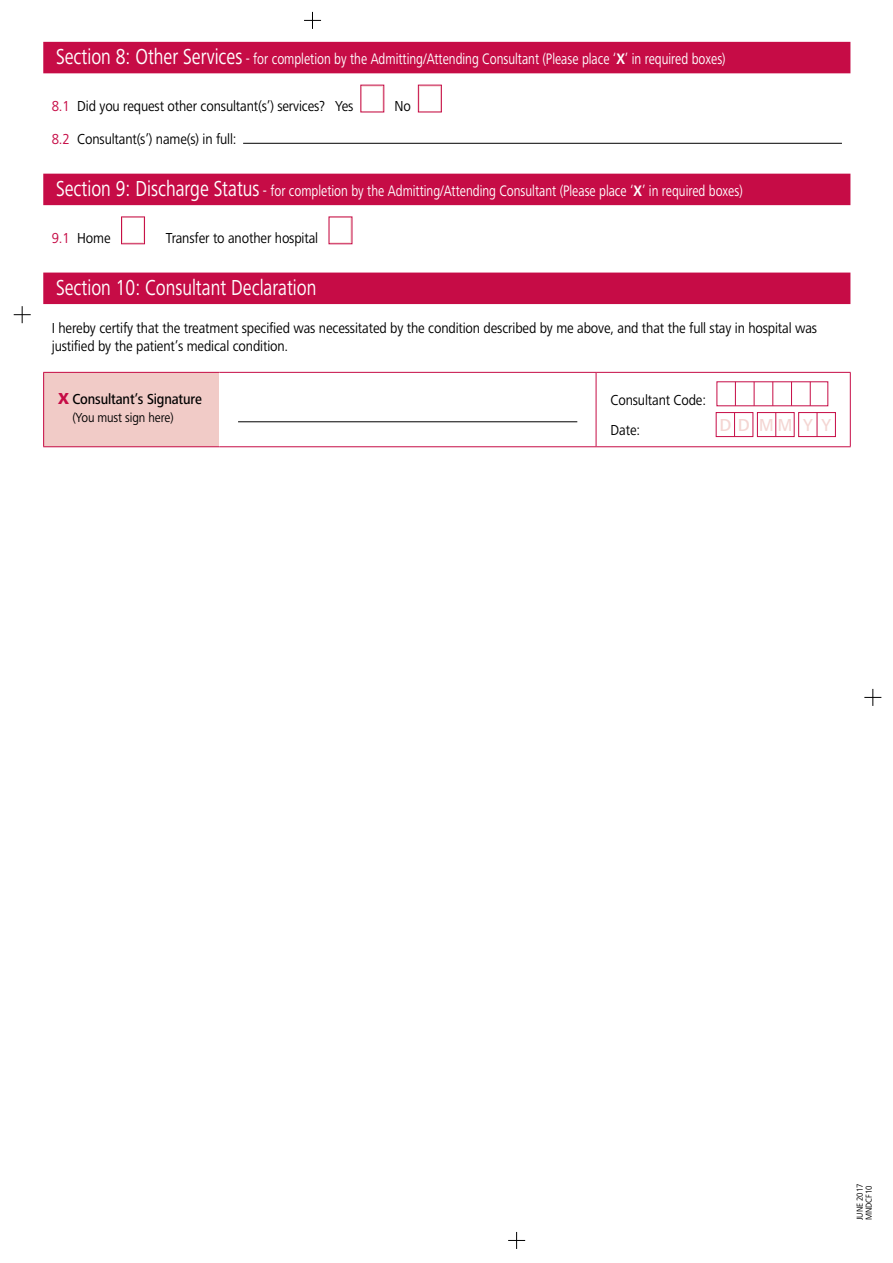
<style>
.page{position:relative;width:893px;height:1263px;background:#fff}
.page>*{position:absolute;margin:0;border:0;box-sizing:border-box;transform-origin:0 0}
.t1{font:22.5px "Frutiger Next LT";color:#fff;scale:.8 1}
.t2{font:500 18px "Frutiger Next LT";letter-spacing:.435em;color:#f4d6d3}
.t3{font:15.75px "Frutiger Next LT";color:#fff;scale:.8 1}
.t4{font:15px/18px "Frutiger Next LT";letter-spacing:-.01em;color:#000;scale:.9 1}
.t5{font:500 15px "Frutiger Next LT";letter-spacing:-.01em;color:#000;scale:.9 1}
.t6{font:13.5px "Frutiger Next LT";letter-spacing:-.01em;color:#000;scale:.9 1}
.t7{font:9px/9px "Frutiger Next LT";letter-spacing:-.01em;color:#000;scale:.9 1}
.s1{font-size:22.5px}
.s2{font-weight:700}
.s3{color:#c60c46}
.s4{font-weight:800;font-size:16.5px;color:#c60c46}
</style>
<div class="page">
<div style="left:43px;top:42px;width:807px;height:31px;background:#c60c46"></div>
<hr style="left:243px;top:143px;width:599px;height:1px;background:#000">
<div style="left:43px;top:174px;width:807px;height:31px;background:#c60c46"></div>
<div style="left:43px;top:273px;width:807px;height:31px;background:#c60c46"></div>
<svg style="left:360px;top:85px;width:24px;height:27px"></svg>
<div style="left:418px;top:85px;width:24px;height:27px;background:#fff;border:1px solid #c60c46"></div>
<div style="left:121px;top:217px;width:24px;height:27px;background:#fff;border:1px solid #c60c46"></div>
<svg style="left:329px;top:217px;width:23px;height:27px"></svg>
<div style="left:331px;top:219px;width:19px;height:23px;background:#fff"></div>
<div style="left:44px;top:372px;width:175px;height:75px;background:#f1cbc7"></div>
<hr style="left:43px;top:373px;width:1px;height:73px;background:#c60c46">
<hr style="left:43px;top:372px;width:176px;height:1px;background:#c60c46">
<hr style="left:43px;top:446px;width:176px;height:1px;background:#c60c46">
<hr style="left:219px;top:372px;width:377px;height:1px;background:#c60c46">
<hr style="left:219px;top:446px;width:377px;height:1px;background:#c60c46">
<hr style="left:596px;top:373px;width:1px;height:73px;background:#c60c46">
<hr style="left:596px;top:372px;width:255px;height:1px;background:#c60c46">
<hr style="left:850px;top:373px;width:1px;height:73px;background:#c60c46">
<hr style="left:596px;top:446px;width:255px;height:1px;background:#c60c46">
<hr style="left:238px;top:421px;width:339px;height:1px;background:#000">
<svg style="left:735px;top:382px;width:1px;height:24px"></svg>
<svg style="left:772px;top:382px;width:1px;height:24px"></svg>
<svg style="left:791px;top:382px;width:1px;height:24px"></svg>
<svg style="left:810px;top:382px;width:1px;height:24px"></svg>
<svg style="left:754px;top:382px;width:1px;height:24px"></svg>
<div style="left:716px;top:412px;width:37px;height:25px;border:1px solid #c60c46"></div>
<svg style="left:734px;top:412px;width:1px;height:24px"></svg>
<div style="left:757px;top:412px;width:37px;height:25px;border:1px solid #c60c46"></div>
<svg style="left:775px;top:412px;width:1px;height:24px"></svg>
<div style="left:798px;top:412px;width:38px;height:25px;border:1px solid #c60c46"></div>
<svg style="left:817px;top:412px;width:1px;height:24px"></svg>
<svg style="left:14px;top:306px;width:17px;height:17px"></svg>
<svg style="left:864px;top:689px;width:17px;height:17px"></svg>
<svg style="left:508px;top:1232px;width:17px;height:17px"></svg>
<svg style="left:304px;top:12px;width:17px;height:17px"></svg>
<p class="t3" style="left:56px;top:50px;width:838px"><span class="s1">Section 8: Other Services</span> - for completion by the Admitting/Attending Consultant (Please place ‘<span class="s2">X</span>’ in required boxes)</p>
<p class="t4" style="left:52px;top:97px;width:337px"><span class="s3">8.1</span> Did you request other consultant(s’) services? Yes</p>
<p class="t4" style="left:395px;top:97px;width:20px">No</p>
<p class="t4" style="left:52px;top:130px;width:207px"><span class="s3">8.2</span> Consultant(s’) name(s) in full:</p>
<p class="t3" style="left:56px;top:182px;width:860px"><span class="s1">Section 9: Discharge Status</span> - for completion by the Admitting/Attending Consultant (Please place ‘<span class="s2">X</span>’ in required boxes)</p>
<p class="t4" style="left:52px;top:229px;width:67px"><span class="s3">9.1</span> Home</p>
<p class="t4" style="left:166px;top:229px;width:171px">Transfer to another hospital</p>
<h1 class="t1" style="left:56px;top:275px;width:327px">Section 10: Consultant Declaration</h1>
<p class="t4" style="left:52px;top:319px;width:852px">I hereby certify that the treatment specified was necessitated by the condition described by me above, and that the full stay in hospital was justified by the patient’s medical condition.</p>
<p class="t5" style="left:58px;top:390px;width:161px"><span class="s4">X</span> Consultant’s Signature</p>
<p class="t6" style="left:72px;top:410px;width:114px">(You must sign here)</p>
<p class="t4" style="left:611px;top:384px;width:108px;line-height:30.8px">Consultant Code:<br>Date:</p>
<p class="t2" style="left:719px;top:414px;width:113px">DDMM YY</p>
<p class="t7" style="left:855px;top:1220px;width:42px;rotate:-90deg">JUNE 2017<br>MNDCF10</p>
</div>
